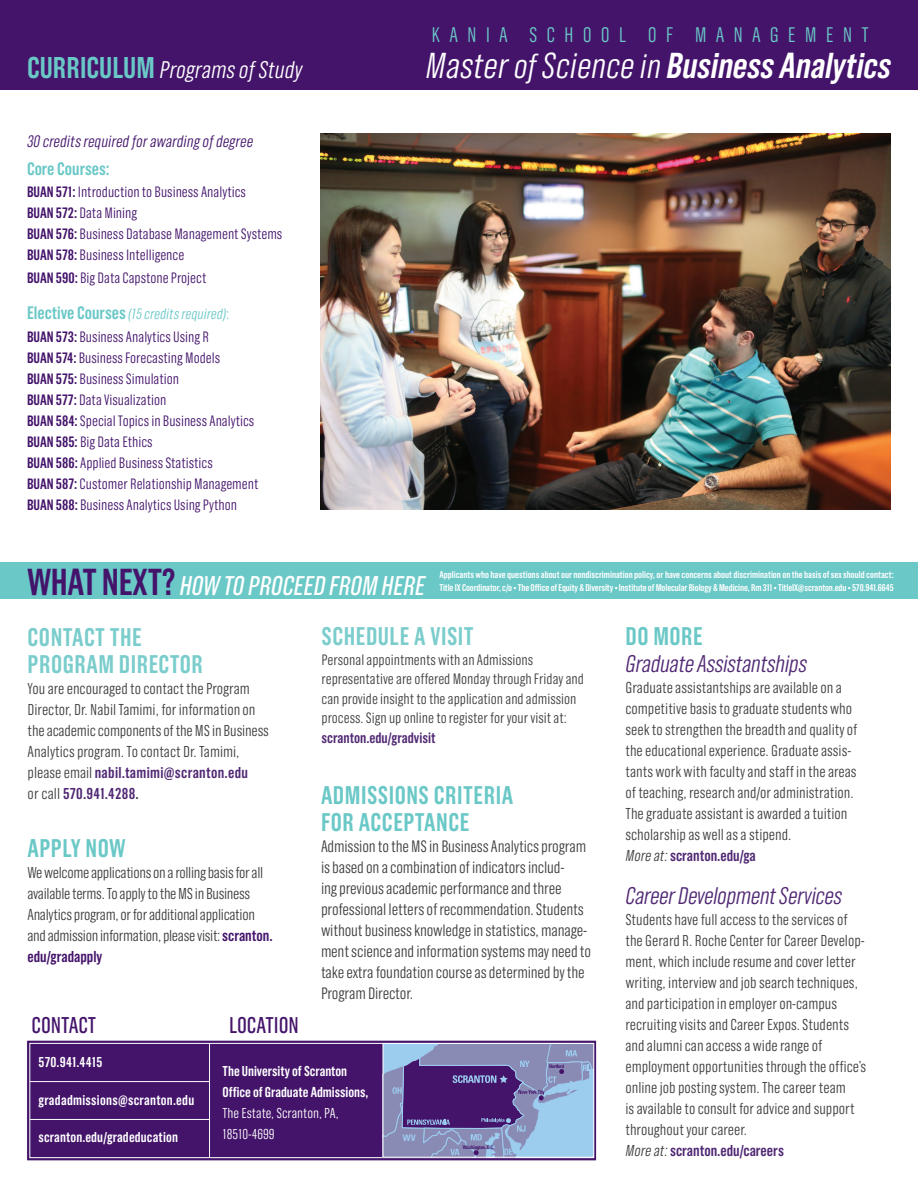
<style>
.page{position:relative;width:918px;height:1188px;background:#fff}
.page>*{position:absolute;margin:0;border:0;box-sizing:border-box;transform-origin:0 0}
.t1{font:italic 600 36px "Grotzec Cond";color:#fff}
.t2{font:italic 27px "Grotzec Cond";letter-spacing:-.01em;color:#fff}
.Heads{font:600 25.5px/27px "Grotzec Cond";letter-spacing:.02em;color:#6ac8c7}
.t3{font:600 25.5px "Grotzec Cond";letter-spacing:.02em;color:#7acdcc}
.t4{font:italic 300 24px "Grotzec Cond";letter-spacing:-.02em;color:#512974}
.t5{font:italic 300 24px "Grotzec Cond";color:#fff}
.Heads-2{font:22.65px "Grotzec Cond";color:#44146b}
.t6{font:300 21px "Grotzec Cond";letter-spacing:.43em;color:#6ac8c7}
.Heads-3{font:600 18px "Grotzec Cond";color:#6ac8c7}
.t7{font:300 16.5px/21px "Grotzec Cond";letter-spacing:-.01em;color:#3e3e3f}
.Heads-4{font:italic 300 16.5px "Grotzec Cond";color:#44146b}
.t8{font:300 15.75px/21px "Grotzec Cond";color:#3e3e3f}
.t9{font:300 15.75px/21px "Grotzec Cond";letter-spacing:-.02em;color:#3e3e3f}
.t10{font:600 15.75px "Grotzec Cond";color:#512974}
.t11{font:600 15.75px "Grotzec Cond";letter-spacing:.02em;color:#512974}
.Heads-5{font:300 15px "Grotzec Cond";color:#44146b}
.t12{font:300 15px/19.5px "Grotzec Cond";color:#3e3e3f}
.Heads-6{font:italic 300 15px "Grotzec Cond";color:#6ac8c7}
.t13{font:600 14.25px/21px "Grotzec Cond";letter-spacing:.01em;color:#fff}
.t14{font:300 14.25px "Grotzec Cond";color:#fff}
.t15{font:600 9.75px "Grotzec Cond";letter-spacing:-.01em;color:#fff}
.t16{font:700 condensed 8.85px "Univers";color:#9cccee}
.t17{font:700 condensed 5.1px "Univers";letter-spacing:-.05em;color:#44146b}
.s1{font-weight:600;font-style:normal;font-size:30px;color:#6ac8c7}
.s2{font-weight:600}
.s3{font-weight:600;font-style:normal;font-size:18px}
.s4{font-style:normal}
.s5{font-weight:300}
.s6{font-weight:300;font-size:34.5px}
.s7{font-weight:600;font-style:normal;font-size:37.5px;color:#44146b}
.s8{font-weight:600;color:#512974}
.s9{font-weight:300;color:#3e3e3f}
.s10{color:#3e3e3f}
.s11{font-weight:600;color:#44146b}
.s12{font-weight:300;font-style:italic;color:#3e3e3f}
</style>
<div class="page">
<img style="left:321px;top:134px;width:570px;height:376px">
<div style="left:0;top:0;width:918px;height:90px;background:#44146b"></div>
<svg style="left:27px;top:1040px;width:570px;height:121px;background:#491a6f"></svg>
<div style="left:30px;top:1043px;width:564px;height:115px;border:1px solid #fff"></div>
<svg style="left:385px;top:1045px;width:207px;height:111px;background:#7b7cb0"></svg>
<div style="left:383px;top:1043px;width:211px;height:115px;border:1px solid #fff"></div>
<hr style="left:209px;top:1043px;width:1px;height:115px;background:#fff">
<hr style="left:30px;top:1081px;width:180px;height:1px;background:#fff">
<hr style="left:30px;top:1119px;width:180px;height:1px;background:#fff">
<div style="left:0;top:562px;width:918px;height:37px;background:#6ac8c7"></div>
<p class="t5" style="left:27px;top:56px;width:277px"><span class="s1">CURRICULUM</span> Programs of Study</p>
<p class="Heads-4" style="left:27px;top:132px;width:228px">30 credits required for awarding of degree</p>
<p class="Heads-3" style="left:27px;top:158px;width:84px">Core Courses:</p>
<p class="Heads-5" style="left:27px;top:184px;width:220px"><span class="s2">BUAN 571:</span> Introduction to Business Analytics</p>
<p class="Heads-5" style="left:27px;top:205px;width:112px"><span class="s2">BUAN 572:</span> Data Mining</p>
<p class="Heads-5" style="left:27px;top:226px;width:257px"><span class="s2">BUAN 576:</span> Business Database Management Systems</p>
<p class="Heads-5" style="left:27px;top:247px;width:159px"><span class="s2">BUAN 578:</span> Business Intelligence</p>
<p class="Heads-5" style="left:27px;top:269px;width:181px"><span class="s2">BUAN 590:</span> Big Data Capstone Project</p>
<p class="Heads-6" style="left:27px;top:306px;width:204px"><span class="s3">Elective Courses</span> (15 credits required)<span class="s4">:</span></p>
<p class="Heads-5" style="left:27px;top:328px;width:184px"><span class="s2">BUAN 573:</span> Business Analytics Using R</p>
<p class="Heads-5" style="left:27px;top:349px;width:195px"><span class="s2">BUAN 574:</span> Business Forecasting Models</p>
<p class="Heads-5" style="left:27px;top:370px;width:154px"><span class="s2">BUAN 575:</span> Business Simulation</p>
<p class="Heads-5" style="left:27px;top:391px;width:141px"><span class="s2">BUAN 577:</span> Data Visualization</p>
<p class="Heads-5" style="left:27px;top:412px;width:229px"><span class="s2">BUAN 584:</span> Special Topics in Business Analytics</p>
<p class="Heads-5" style="left:27px;top:433px;width:127px"><span class="s2">BUAN 585:</span> Big Data Ethics</p>
<p class="Heads-5" style="left:27px;top:454px;width:187px"><span class="s2">BUAN 586:</span> Applied Business Statistics</p>
<p class="Heads-5" style="left:27px;top:475px;width:233px"><span class="s2">BUAN 587:</span> Customer Relationship Management</p>
<p class="Heads-5" style="left:27px;top:496px;width:212px"><span class="s2">BUAN 588:</span> Business Analytics Using Python</p>
<p class="t6" style="left:431px;top:23px;width:439px">KANIA SCHOOL OF MANAGEMENT</p>
<p class="t1" style="left:425px;top:45px;width:467px"><span class="s5">Master</span> <span class="s6">of</span> <span class="s5">Science</span> <span class="s6">in</span> Business Analytics</p>
<p class="t2" style="left:27px;top:571px;width:400px"><span class="s7">WHAT NEXT?</span> HOW TO PROCEED FROM HERE</p>
<p class="t15" style="left:439px;top:569px;width:456px">Applicants who have questions about our nondiscrimination policy, or have concerns about discrimination on the basis of sex should contact:</p>
<p class="t15" style="left:439px;top:582px;width:456px">Title IX Coordinator, c/o • The Office of Equity &amp; Diversity • Institute of Molecular Biology &amp; Medicine, Rm 311 • TitleIX@scranton.edu • 570.941.6645</p>
<p class="t3" style="left:28px;top:623px;width:116px">CONTACT THE</p>
<p class="t3" style="left:28px;top:650px;width:177px">PROGRAM DIRECTOR</p>
<p class="t8" style="left:28px;top:678px;width:243px">You are encouraged to contact the Program Director, Dr. Nabil Tamimi, for information on the academic components of the MS in Business Analytics program. To contact Dr. Tamimi, please email <span class="s8">nabil.tamimi@scranton.edu</span></p>
<p class="t11" style="left:28px;top:785px;width:113px"><span class="s9">or call</span> 570.941.4288<span class="s10">.</span></p>
<p class="Heads" style="left:27px;top:834px;width:100px">APPLY NOW</p>
<p class="t9" style="left:27px;top:862px;width:247px">We welcome applications on a rolling basis for all available terms. To apply to the MS in Business Analytics program, or for additional application and admission information, please visit: <span class="s11">scranton. edu/gradapply</span></p>
<p class="t3" style="left:322px;top:622px;width:154px">SCHEDULE A VISIT</p>
<p class="t12" style="left:322px;top:649px;width:264px">Personal appointments with an Admissions representative are offered Monday through Friday and can provide insight to the application and admission process. Sign up online to register for your visit at: <span class="s8">scranton.edu/gradvisit</span></p>
<p class="Heads" style="left:321px;top:781px;width:194px">ADMISSIONS CRITERIA<br>FOR ACCEPTANCE</p>
<p class="t7" style="left:321px;top:835px;width:272px">Admission to the MS in Business Analytics program is based on a combination of indicators includ-<br>ing previous academic performance and three professional letters of recommendation. Students without business knowledge in statistics, manage&shy;ment science and information systems may need to take extra foundation course as determined by the Program Director.</p>
<p class="Heads-2" style="left:31px;top:1012px;width:66px">CONTACT</p>
<p class="Heads-2" style="left:229px;top:1012px;width:71px">LOCATION</p>
<p class="t13" style="left:223px;top:1060px;width:147px">The University of Scranton<br>Office of Graduate Admissions,</p>
<p class="t14" style="left:223px;top:1105px;width:118px">The Estate, Scranton, PA,</p>
<p class="t14" style="left:223px;top:1126px;width:54px">18510-4699</p>
<p class="t13" style="left:39px;top:1052px;width:65px">570.941.4415</p>
<p class="t13" style="left:39px;top:1089px;width:157px">gradadmissions@scranton.edu</p>
<p class="t13" style="left:39px;top:1127px;width:141px">scranton.edu/gradeducation</p>
<p class="t16" style="left:403px;top:1132px;width:14px">WV</p>
<p class="t17" style="left:463px;top:1144px;width:33px">Washington, D.C.</p>
<p class="t17" style="left:549px;top:1064px;width:17px">Hartford</p>
<p class="Heads" style="left:626px;top:622px;width:79px">DO MORE</p>
<p class="t4" style="left:626px;top:650px;width:183px">Graduate Assistantships</p>
<p class="t8" style="left:626px;top:677px;width:233px">Graduate assistantshipsare available on a competitive basis to graduate students who seek to strengthen the breadth and quality of the educational experience. Graduate assis&shy;tants work with faculty and staff in the areas of teaching, research and/or administration.<br>The graduate assistant is awarded a tuition scholarship as well as a stipend.</p>
<p class="t10" style="left:626px;top:847px;width:132px"><span class="s12">More at:</span>scranton.edu/ga</p>
<p class="t4" style="left:626px;top:882px;width:218px">Career Development Services</p>
<p class="t8" style="left:626px;top:909px;width:242px">Students have full access to the services of the Gerard R. Roche Center for Career Develop&shy;ment, which include resume and cover letter writing, interview and job search techniques, and participation in employer on-campus recruiting visits and Career Expos. Students and alumni can access a wide range of employment opportunities through the office’s online job posting system. The career team<br>is available to consult for advice and support throughout your career.</p>
<p class="t10" style="left:626px;top:1141px;width:160px"><span class="s12">More at:</span>scranton.edu/careers</p>
</div>
